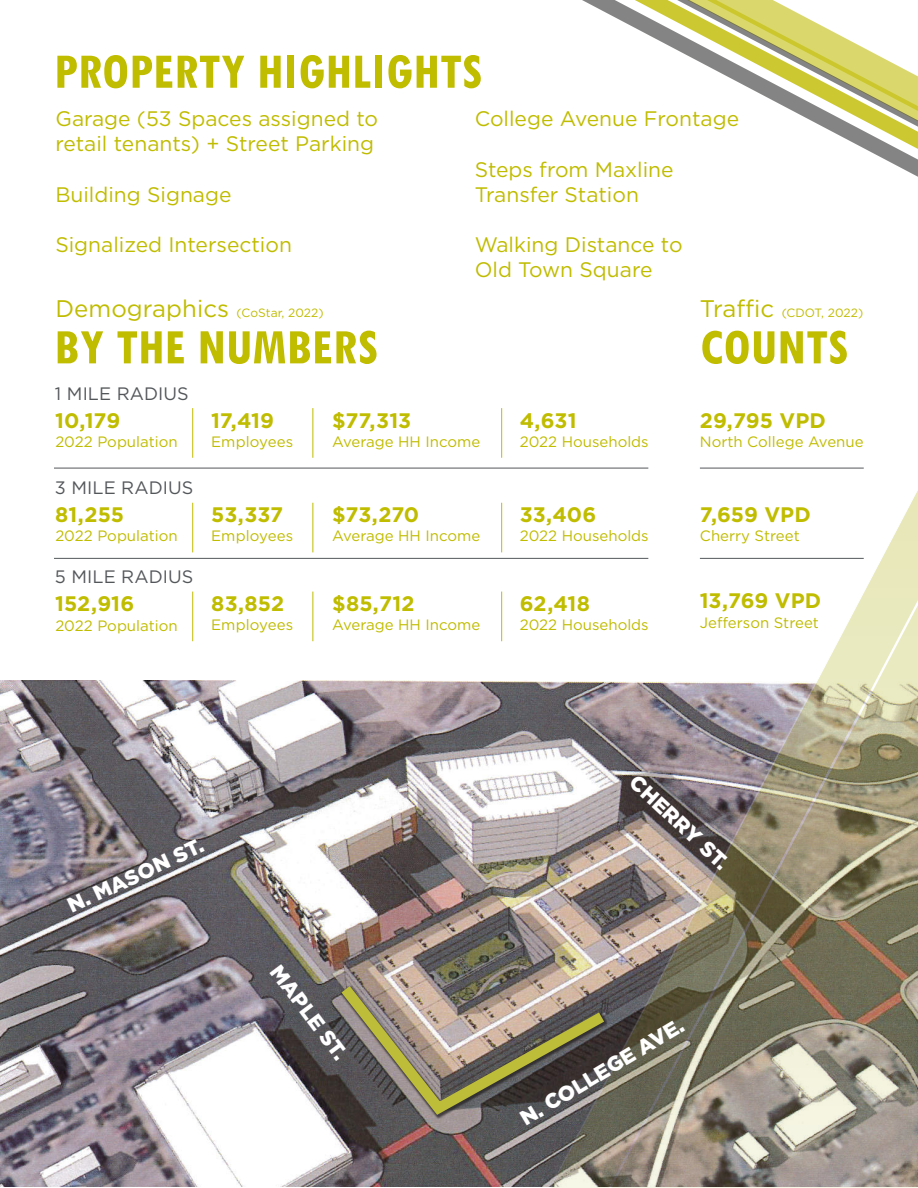
<style>
.page{position:relative;width:918px;height:1188px;background:#fff}
.page>*{position:absolute;margin:0;border:0;box-sizing:border-box;transform-origin:0 0}
.Header_1_-_Green{font:700 condensed 52.5px "Tw Cen";letter-spacing:.005em;color:#c0bc00}
.Contact_Info{font:21px "Gotham";color:#c0bc00}
.Header_1_-_Green-2{font:700 21px "Gotham";color:#c0bc00}
.t1{font:900 21px "Gotham";color:#fff}
.Header_3{font:18px "Gotham";letter-spacing:.005em;color:#54575a}
.Contact_Info-2{font:15px "Gotham";color:#c0bc00}
.Header_2_-_Green{font:12px "Gotham";letter-spacing:.005em;color:#c0bc00}
.s1{font-size:24px}
</style>
<div class="page">
<hr style="left:501px;top:408px;width:1px;height:50px;background:#c0bc00">
<hr style="left:501px;top:503px;width:1px;height:49px;background:#c0bc00">
<hr style="left:501px;top:592px;width:1px;height:49px;background:#c0bc00">
<hr style="left:192px;top:408px;width:1px;height:50px;background:#c0bc00">
<hr style="left:192px;top:503px;width:1px;height:49px;background:#c0bc00">
<hr style="left:192px;top:592px;width:1px;height:49px;background:#c0bc00">
<hr style="left:313px;top:408px;width:1px;height:50px;background:#c0bc00">
<hr style="left:313px;top:503px;width:1px;height:49px;background:#c0bc00">
<hr style="left:313px;top:592px;width:1px;height:49px;background:#c0bc00">
<hr style="left:54px;top:468px;width:594px;height:1px;background:#54575a">
<hr style="left:700px;top:468px;width:164px;height:1px;background:#54575a">
<hr style="left:54px;top:558px;width:594px;height:1px;background:#54575a">
<img style="left:0;top:681px;width:544px;height:505px">
<img style="left:546px;top:557px;width:57px;height:631px">
<img style="left:603px;top:490px;width:315px;height:698px">
<img style="left:331px;top:975px;width:285px;height:147px">
<svg style="left:582px;top:0;width:59px;height:31px"></svg>
<svg style="left:641px;top:0;width:277px;height:177px"></svg>
<p class="Header_1_-_Green" style="left:54px;top:40px;width:430px">PROPERTY HIGHLIGHTS</p>
<p class="Contact_Info" style="left:55px;top:105px;width:324px">Garage (53 Spaces assigned to</p>
<p class="Contact_Info" style="left:55px;top:131px;width:320px">retail tenants) + Street Parking</p>
<p class="Contact_Info" style="left:55px;top:181px;width:178px">Building Signage</p>
<p class="Contact_Info" style="left:55px;top:231px;width:238px">Signalized Intersection</p>
<p class="Contact_Info" style="left:475px;top:105px;width:266px">College Avenue Frontage</p>
<p class="Contact_Info" style="left:475px;top:156px;width:201px">Steps from Maxline</p>
<p class="Contact_Info" style="left:475px;top:181px;width:166px">Transfer Station</p>
<p class="Contact_Info" style="left:475px;top:231px;width:210px">Walking Distance to</p>
<p class="Contact_Info" style="left:475px;top:257px;width:179px">Old Town Square</p>
<p class="Header_2_-_Green" style="left:55px;top:305px;width:270px"><span class="s1">Demographics</span> (CoStar, 2022)</p>
<p class="Header_2_-_Green" style="left:700px;top:305px;width:165px"><span class="s1">Traffic</span> (CDOT, 2022)</p>
<p class="Header_1_-_Green" style="left:54px;top:315px;width:325px">BY THE NUMBERS</p>
<p class="Header_1_-_Green" style="left:700px;top:315px;width:150px">COUNTS</p>
<p class="Header_3" style="left:55px;top:382px;width:135px">1 MILE RADIUS</p>
<p class="Header_1_-_Green-2" style="left:55px;top:406px;width:67px">10,179</p>
<p class="Contact_Info-2" style="left:55px;top:432px;width:124px">2022 Population</p>
<p class="Header_3" style="left:55px;top:477px;width:140px">3 MILE RADIUS</p>
<p class="Header_1_-_Green-2" style="left:55px;top:501px;width:70px">81,255</p>
<p class="Contact_Info-2" style="left:55px;top:526px;width:124px">2022 Population</p>
<p class="Header_3" style="left:55px;top:565px;width:140px">5 MILE RADIUS</p>
<p class="Header_1_-_Green-2" style="left:55px;top:590px;width:80px">152,916</p>
<p class="Contact_Info-2" style="left:55px;top:616px;width:124px">2022 Population</p>
<p class="Header_1_-_Green-2" style="left:211px;top:406px;width:64px">17,419</p>
<p class="Contact_Info-2" style="left:211px;top:432px;width:83px">Employees</p>
<p class="Header_1_-_Green-2" style="left:211px;top:501px;width:74px">53,337</p>
<p class="Contact_Info-2" style="left:211px;top:526px;width:83px">Employees</p>
<p class="Header_1_-_Green-2" style="left:211px;top:590px;width:74px">83,852</p>
<p class="Contact_Info-2" style="left:211px;top:615px;width:83px">Employees</p>
<p class="Header_1_-_Green-2" style="left:332px;top:406px;width:80px">$77,313</p>
<p class="Contact_Info-2" style="left:332px;top:432px;width:149px">Average HH Income</p>
<p class="Header_1_-_Green-2" style="left:332px;top:501px;width:88px">$73,270</p>
<p class="Contact_Info-2" style="left:332px;top:526px;width:149px">Average HH Income</p>
<p class="Header_1_-_Green-2" style="left:332px;top:590px;width:84px">$85,712</p>
<p class="Contact_Info-2" style="left:332px;top:615px;width:149px">Average HH Income</p>
<p class="Header_1_-_Green-2" style="left:520px;top:406px;width:58px">4,631</p>
<p class="Header_1_-_Green-2" style="left:700px;top:406px;width:128px">29,795 VPD</p>
<p class="Contact_Info-2" style="left:520px;top:432px;width:131px">2022 Households</p>
<p class="Contact_Info-2" style="left:700px;top:432px;width:165px">North College Avenue</p>
<p class="Header_1_-_Green-2" style="left:520px;top:501px;width:78px">33,406</p>
<p class="Header_1_-_Green-2" style="left:700px;top:501px;width:112px">7,659 VPD</p>
<p class="Contact_Info-2" style="left:520px;top:526px;width:131px">2022 Households</p>
<p class="Contact_Info-2" style="left:700px;top:526px;width:101px">Cherry Street</p>
<p class="Header_1_-_Green-2" style="left:520px;top:590px;width:72px">62,418</p>
<p class="Header_1_-_Green-2" style="left:700px;top:587px;width:123px">13,769 VPD</p>
<p class="Contact_Info-2" style="left:520px;top:615px;width:131px">2022 Households</p>
<p class="Contact_Info-2" style="left:700px;top:613px;width:121px">Jefferson Street</p>
<p class="t1" style="left:64px;top:895px;width:149px;rotate:-25deg">N. MASON ST.</p>
<p class="t1" style="left:285px;top:960px;width:114px;rotate:53deg">MAPLE ST.</p>
<p class="t1" style="left:641px;top:770px;width:128px;rotate:43deg">CHERRY ST.</p>
<p class="t1" style="left:516px;top:1109px;width:188px;rotate:-31deg">N. COLLEGE AVE.</p>
</div>
